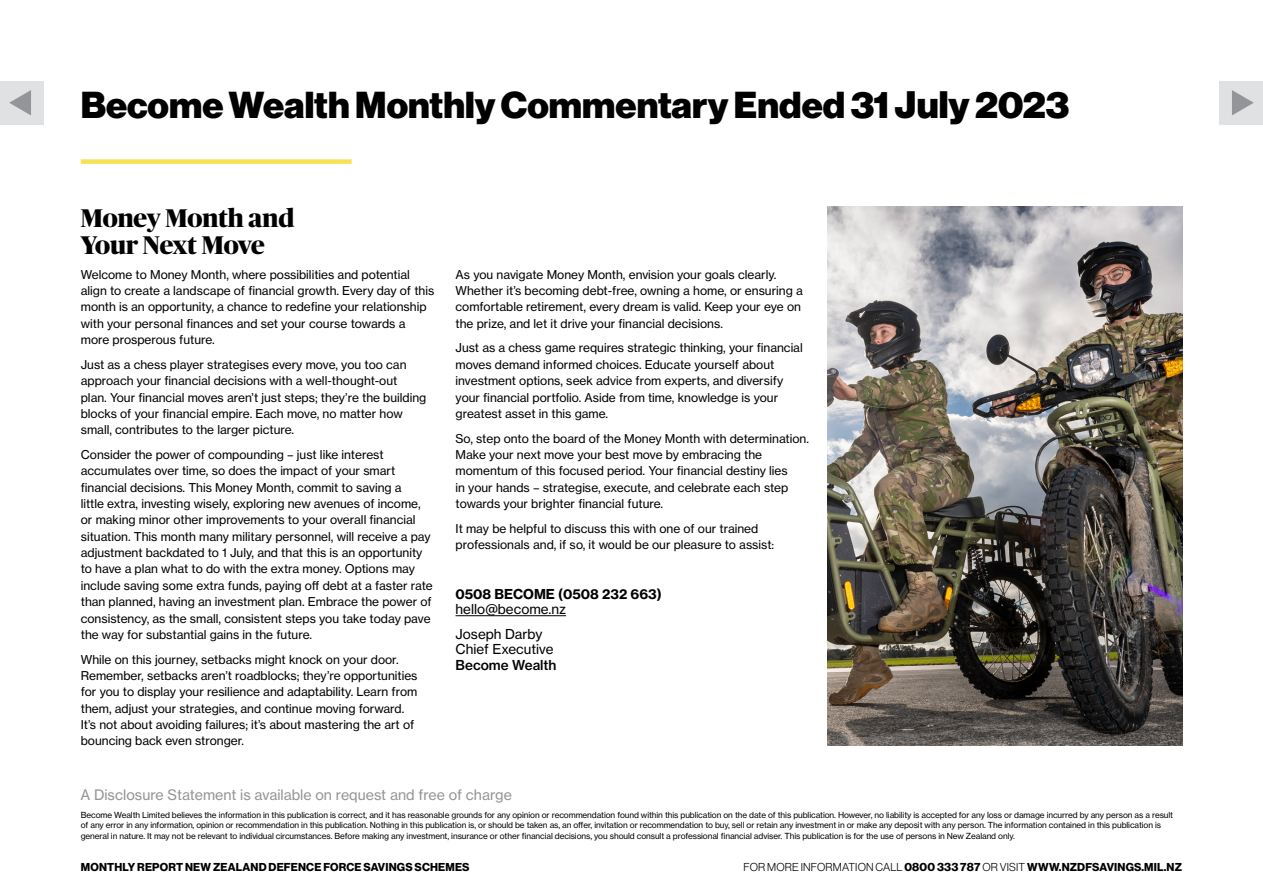
<style>
.page{position:relative;width:1263px;height:893px;background:#fff}
.page>*{position:absolute;margin:0;border:0;box-sizing:border-box;transform-origin:0 0}
.t1{font:900 36.75px "Haas Grot Disp 95";color:#000}
.t2{font:800 25.5px/27px "Publico Banner";color:#000}
.t3{font:14.25px "Haas Grot Text 55 Roman";color:#939598}
.t4{font:13.5px/24.3px "Haas Grot Text 55 Roman";color:#000}
.t5{font:700 13.5px "Haas Grot Text 75";color:#000}
.t6{font:500 13.5px "Haas Grot Text 65";color:#000}
.t7{font:12px/16.4px "Haas Grot Text 55 Roman";color:#000}
.t8{font:700 11.25px "Haas Grot Disp 75";letter-spacing:.015em;color:#000}
.t9{font:8.25px/10.5px "Haas Grot Text 55 Roman";letter-spacing:-.01em;color:#000}
.s1{font-size:37.5px}
.s2{font-family:"Haas Grot Disp 45";font-weight:300}
</style>
<div class="page">
<div style="left:1220px;top:81px;width:43px;height:43px;background:#e0e1e2"></div>
<svg style="left:1232px;top:90px;width:22px;height:25px"></svg>
<div style="left:0;top:81px;width:43px;height:43px;background:#e0e1e2"></div>
<svg style="left:9px;top:90px;width:22px;height:25px"></svg>
<hr style="left:456px;top:615px;width:110px;height:1px;background:#000">
<img style="left:827px;top:206px;width:355px;height:539px">
<div style="left:81px;top:159px;width:271px;height:5px;background:#fae053"></div>
<h1 class="t1" style="left:81px;top:84px;width:990px">Become Wealth Monthly Commentary Ended <span class="s1">31 July 2023</span></h1>
<h2 class="t2" style="left:81px;top:203px;width:215px">Money Month and<br>Your Next Move</h2>
<p class="t7" style="left:81px;top:266px;width:355px">Welcome to Money Month, where possibilities and potential align to create a landscape of financial growth. Every day of this month is an opportunity, a chance to redefine your relationship with your personal finances and set your course towards a more prosperous future.</p>
<p class="t7" style="left:81px;top:356px;width:347px">Just as a chess player strategises every move, you too can approach your financial decisions with a well-thought-out plan. Your financial moves aren’t just steps; they’re the building blocks of your financial empire. Each move, no matter how small, contributes to the larger picture.</p>
<p class="t7" style="left:81px;top:446px;width:354px">Consider the power of compounding – just like interest accumulates over time, so does the impact of your smart financial decisions. This Money Month, commit to saving a<br>little extra, investing wisely, exploring new avenues of income, or making minor other improvements to your overall financial situation. This month many military personnel, will receive a pay adjustment backdated to 1 July, and that this is an opportunity to have a plan what to do with the extra money. Options may include saving some extra funds, paying off debt at a faster rate than planned, having an investment plan. Embrace the power of consistency, as the small, consistent steps you take today pave the way for substantial gains in the future.</p>
<p class="t7" style="left:81px;top:651px;width:338px">While on this journey, setbacks might knock on your door.<br>Remember, setbacks aren’t roadblocks; they’re opportunities for you to display your resilience and adaptability. Learn from them, adjust your strategies, and continue moving forward.<br>It’s not about avoiding failures; it’s about mastering the art of bouncing back even stronger.</p>
<p class="t7" style="left:456px;top:266px;width:349px">As you navigate Money Month, envision your goals clearly.<br>Whether it’s becoming debt-free, owning a home, or ensuring a comfortable retirement, every dream is valid. Keep your eye on the prize, and let it drive your financial decisions.</p>
<p class="t7" style="left:456px;top:340px;width:349px">Just as a chess game requires strategic thinking, your financial moves demand informed choices. Educate yourself about investment options, seek advice from experts, and diversify your financial portfolio. Aside from time, knowledge is your greatest asset in this game.</p>
<p class="t7" style="left:456px;top:430px;width:355px">So, step onto the board of the Money Month with determination.<br>Make your next move your best move by embracing the momentum of this focused period. Your financial destiny lies<br>in your hands – strategise, execute, and celebrate each step towards your brighter financial future.</p>
<p class="t7" style="left:456px;top:520px;width:320px">It may be helpful to discuss this with one of our trained professionals and, if so, it would be our pleasure to assist:</p>
<p class="t5" style="left:456px;top:585px;width:208px">0508 BECOME (0508 232 663)</p>
<p class="t4" style="left:456px;top:597px;width:112px">hello@become.nz<br>Joseph Darby</p>
<p class="t4" style="left:456px;top:637px;width:99px">Chief Executive</p>
<p class="t6" style="left:456px;top:657px;width:103px">Become Wealth</p>
<p class="t3" style="left:80px;top:786px;width:433px">A Disclosure Statement is available on request and free of charge</p>
<p class="t9" style="left:81px;top:810px;width:1094px">Become Wealth Limited believes the information in this publication is correct, and it has reasonable grounds for any opinion or recommendation found within this publication on the date of this publication. However, no liability is accepted for any loss or damage incurred by any person as a result of any error in any information, opinion or recommendation in this publication. Nothing in this publication is, or should be taken as, an offer, invitation or recommendation to buy, sell or retain any investment in or make any deposit with any person. The information contained in this publication is general in nature. It may not be relevant to individual circumstances. Before making any investment, insurance or other financial decisions, you should consult a professional financial adviser. This publication is for the use of persons in New Zealand only.</p>
<p class="t8" style="left:81px;top:860px;width:390px">MONTHLY REPORT NEW ZEALAND DEFENCE FORCE SAVINGS SCHEMES</p>
<p class="t8" style="left:743px;top:860px;width:440px"><span class="s2">FOR MORE INFORMATION CALL</span> 0800 333 787 <span class="s2">OR VISIT</span> WWW.NZDFSAVINGS.MIL.NZ</p>
</div>
